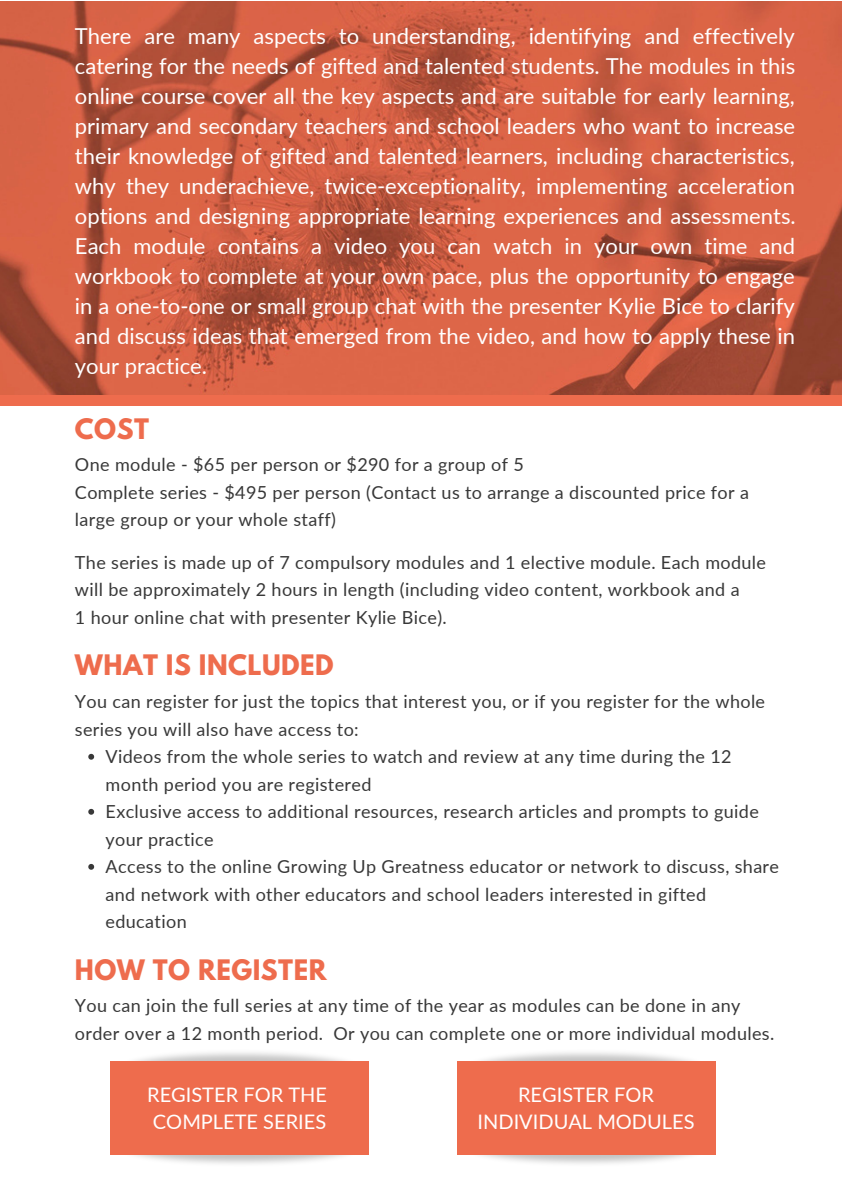
<style>
.page{position:relative;width:842px;height:1191px;background:#fff}
.page>*{position:absolute;margin:0;border:0;box-sizing:border-box;transform-origin:0 0}
.t1{font:700 25px "League Spartan";letter-spacing:.02em;color:#ee6c4d}
.t2{font:22px/30px "Lato";color:#fff;text-align:justify}
.t3{font:20px/27px "Lato";color:#fff}
.t4{font:18px/27.6px "Lato";letter-spacing:.02em;color:#383838}
</style>
<div class="page">
<div style="left:0;top:287px;width:842px;height:119px;background:#ee6c4d"></div>
<img style="left:0;top:2px;width:842px;height:393px">
<svg style="left:88px;top:754px;width:6px;height:6px"></svg>
<svg style="left:88px;top:809px;width:6px;height:6px"></svg>
<svg style="left:88px;top:864px;width:6px;height:6px"></svg>
<img style="left:110px;top:1130px;width:235px;height:34px">
<img style="left:110px;top:1052px;width:235px;height:34px">
<div style="left:111px;top:1061px;width:258px;height:94px;background:#ee6c4d"></div>
<img style="left:481px;top:1130px;width:235px;height:34px">
<img style="left:481px;top:1052px;width:235px;height:34px">
<div style="left:457px;top:1061px;width:258px;height:94px;background:#ee6c4d"></div>
<p class="t2" style="left:75px;top:21px;width:722px">There are many aspects to understanding, identifying and effectively catering for the needs of gifted and talented students. The modules in this online course cover all the key aspects and are suitable for early learning, primary and secondary teachers and school leaders who want to increase their knowledge of gifted and talented learners, including characteristics, why they underachieve, twice-exceptionality, implementing acceleration options and designing appropriate learning experiences and assessments.<br>Each module contains a video you can watch in your own time and workbook to complete at your own pace, plus the opportunity to engage in a one-to-one or small group chat with the presenter Kylie Bice to clarify and discuss ideas that emerged from the video, and how to apply these in your practice.</p>
<h1 class="t1" style="left:75px;top:416px;width:75px">COST</h1>
<p class="t4" style="left:75px;top:450px;width:675px">One module - $65 per person or $290 for a group of 5<br>Complete series - $495 per person (Contact us to arrange a discounted price for a large group or your whole staff)</p>
<p class="t4" style="left:75px;top:548px;width:692px">The series is made up of 7 compulsory modules and 1 elective module. Each module will be approximately 2 hours in length (including video content, workbook and a<br>1 hour online chat with presenter Kylie Bice).</p>
<h1 class="t1" style="left:75px;top:653px;width:260px">WHAT IS INCLUDED</h1>
<p class="t4" style="left:75px;top:687px;width:691px">You can register for just the topics that interest you, or if you register for the whole series you will also have access to:</p>
<p class="t4" style="left:106px;top:742px;width:675px">Videos from the whole series to watch and review at any time during the 12 month period you are registered<br>Exclusive access to additional resources, research articles and prompts to guide your practice<br>Access to the online Growing Up Greatness educator or network to discuss, share and network with other educators and school leaders interested in gifted education</p>
<h1 class="t1" style="left:75px;top:957px;width:253px">HOW TO REGISTER</h1>
<p class="t4" style="left:75px;top:992px;width:700px">You can join the full series at any time of the year as modules can be done in any order over a 12 month period. Or you can complete one or more individual modules.</p>
<p class="t3" style="left:147px;top:1081px;width:181px">REGISTER FOR THE<br>COMPLETE SERIES</p>
<p class="t3" style="left:477px;top:1081px;width:218px;text-align:center">REGISTER FOR<br>INDIVIDUAL MODULES</p>
</div>
